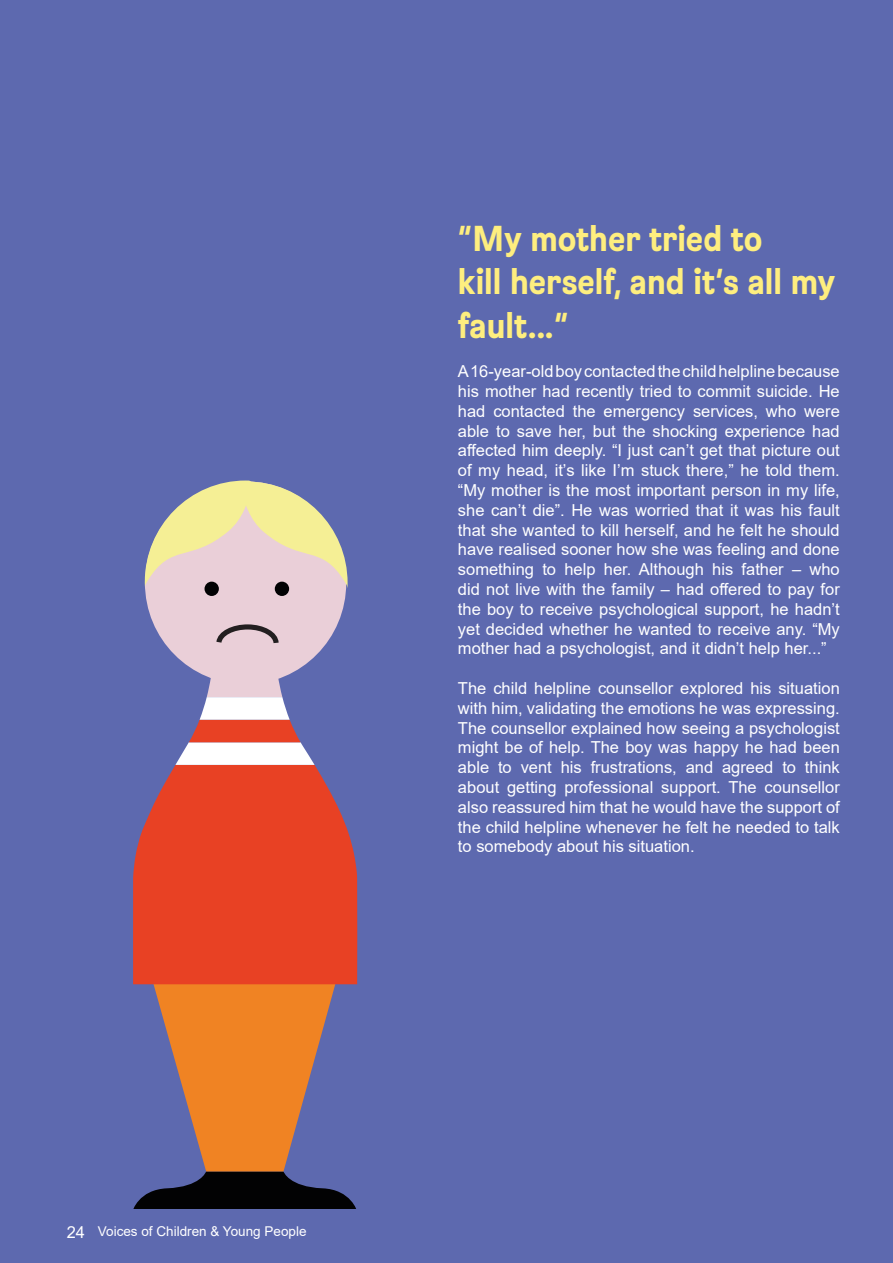
<style>
.page{position:relative;width:893px;height:1263px;background:#5d69af}
.page>*{position:absolute;margin:0;border:0;box-sizing:border-box;transform-origin:0 0}
.t1{font:700 36px/43.2px "Brezel Grotesk";color:#feee7f}
.t2{font:16.5px/19.8px "Arial";color:#fff;text-align:justify}
.t3{font:13.5px "Arial";color:#fff}
.s1{font-size:16.5px}
</style>
<div class="page">
<svg style="left:136px;top:984px;width:216px;height:188px;fill:#f08323"></svg>
<svg style="left:133px;top:1172px;width:223px;height:37px"></svg>
<svg style="left:133px;top:765px;width:224px;height:219px;background:#dd432e"></svg>
<svg style="left:175px;top:675px;width:140px;height:90px"></svg>
<div style="left:145px;top:481px;width:201px;height:203px;background:#eacfd8;border-radius:50%"></div>
<svg style="left:145px;top:480px;width:203px;height:171px"></svg>
<p class="t3" style="left:67px;top:1222px;width:241px"><span class="s1">24</span> Voices of Children &amp; Young People</p>
<h1 class="t1" style="left:458px;top:216px;width:379px">“My mother tried to<br>kill herself, and it’s all my fault…”</h1>
<p class="t2" style="left:458px;top:361px;width:383px">A 16-year-old boy contacted the child helpline because his mother had recently tried to commit suicide. He had contacted the emergency services, who were able to save her, but the shocking experience had affected him deeply. “I just can’t get that picture out of my head, it’s like I’m stuck there,” he told them. “My mother is the most important person in my life, she can’t die”. He was worried that it was his fault that she wanted to kill herself, and he felt he should have realised sooner how she was feeling and done something to help her. Although his father – who did not live with the family – had offered to pay for the boy to receive psychological support, he hadn’t yet decided whether he wanted to receive any. “My mother had a psychologist, and it didn’t help her...”</p>
<p class="t2" style="left:458px;top:678px;width:383px">The child helpline counsellor explored his situation with him, validating the emotions he was expressing.<br>The counsellor explained how seeing a psychologist might be of help. The boy was happy he had been able to vent his frustrations, and agreed to think about getting professional support. The counsellor also reassured him that he would have the support of the child helpline whenever he felt he needed to talk to somebody about his situation.</p>
</div>
